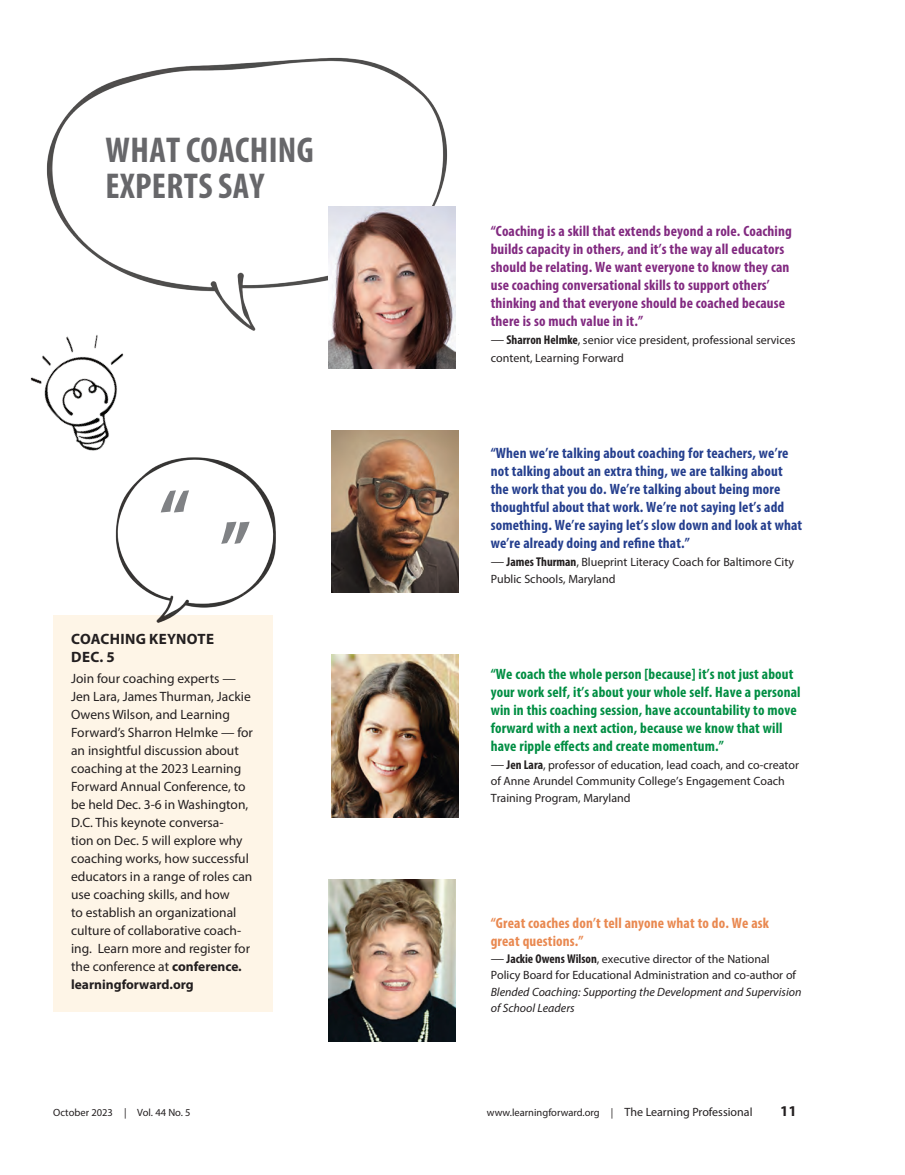
<style>
.page{position:relative;width:905px;height:1175px;background:#fff}
.page>*{position:absolute;margin:0;border:0;box-sizing:border-box;transform-origin:0 0}
.box{font:700 condensed 84.75px "Myriad Pro";color:#808285}
.subhead{font:700 condensed 36px/36px "Myriad Pro";letter-spacing:.01em;color:#67676a}
.box-2{font:700 condensed 15px/18px "Myriad Pro";letter-spacing:.01em;color:#253f8e}
.box-3{font:700 condensed 15px/18px "Myriad Pro";letter-spacing:.01em;color:#822a81}
.box-4{font:700 condensed 15px/18px "Myriad Pro";letter-spacing:.01em;color:#008e43}
.box-5{font:700 condensed 15px/18px "Myriad Pro";letter-spacing:.01em;color:#e98951}
.t1{font:700 15px "Myriad Pro";letter-spacing:.02em;color:#231f20}
.t2{font:13.5px/18px "Myriad Pro";color:#231f20}
.box-6{font:12px/16.5px "Myriad Pro";color:#231f20}
.t3{font:10.5px "Myriad Pro";color:#231f20}
.s1{font-weight:700}
.s2{font-stretch:condensed;font-size:13.5px}
.s3{font-weight:700;font-stretch:condensed;font-size:12.75px}
.s4{font-style:italic}
.s5{font-size:12px}
</style>
<div class="page">
<div style="left:53px;top:615px;width:219px;height:396px;background:#fef5e7"></div>
<img style="left:46px;top:57px;width:410px;height:275px">
<img style="left:329px;top:206px;width:126px;height:162px">
<img style="left:332px;top:431px;width:126px;height:162px">
<img style="left:329px;top:879px;width:126px;height:162px">
<img style="left:332px;top:655px;width:126px;height:162px">
<img style="left:30px;top:300px;width:153px;height:151px">
<img style="left:113px;top:433px;width:163px;height:199px">
<p class="subhead" style="left:106px;top:131px;width:210px">WHAT COACHING<br>EXPERTS SAY</p>
<p class="box" style="left:160px;top:467px;width:30px">“</p>
<p class="box" style="left:221px;top:498px;width:30px">”</p>
<p class="t1" style="left:71px;top:629px;width:144px">COACHING KEYNOTE</p>
<p class="t1" style="left:71px;top:647px;width:45px">DEC. 5</p>
<p class="t2" style="left:71px;top:669px;width:183px">Join four coaching experts —<br>Jen Lara, James Thurman, Jackie<br>Owens Wilson, and Learning<br>Forward’s Sharron Helmke — for an insightful discussion about coaching at the 2023 Learning<br>Forward Annual Conference, to be held Dec. 3-6 in Washington,<br>D.C. This keynote conversa-<br>tion on Dec. 5 will explore why coaching works, how successful educators in a range of roles can use coaching skills, and how<br>to establish an organizational culture of collaborative coach&shy;ing. Learn more and register for the conference at <span class="s1">conference. learningforward.org</span></p>
<p class="box-3" style="left:490px;top:222px;width:302px">“Coaching is a skill that extends beyond a role. Coaching builds capacity in others, and it’s the way all educators should be relating. We want everyone to know they can use coaching conversational skills to support others’ thinking and that everyone should be coached because there is so much value in it.”</p>
<p class="box-6" style="left:490px;top:331px;width:306px;line-height:18px"><span class="s2">—</span> <span class="s3">Sharron Helmke</span><span class="s2">,</span> senior vice president, professional services content, Learning Forward</p>
<p class="box-2" style="left:490px;top:444px;width:313px">“When we’re talking about coaching for teachers, we’re not talking about an extra thing, we are talking about the work that you do. We’re talking about being more thoughtful about that work. We’re not saying let’s add something. We’re saying let’s slow down and look at what we’re already doing and refine that.”</p>
<p class="box-6" style="left:490px;top:553px;width:305px"><span class="s2">—</span> <span class="s3">James Thurman</span><span class="s2">,</span> Blueprint Literacy Coach for Baltimore City<br>Public Schools, Maryland</p>
<p class="box-4" style="left:490px;top:664px;width:311px">“We coach the whole person [because] it’s not just about your work self, it’s about your whole self. Have a personal win in this coaching session, have accountability to move forward with a next action, because we know that will have ripple effects and create momentum.”</p>
<p class="box-6" style="left:490px;top:756px;width:310px"><span class="s2">—</span> <span class="s3">Jen Lara</span><span class="s2">,</span> professor of education, lead coach, and co-creator of Anne Arundel Community College’s Engagement Coach<br>Training Program, Maryland</p>
<p class="box-5" style="left:490px;top:914px;width:280px">“Great coaches don’t tell anyone what to do. We ask great questions.”</p>
<p class="box-6" style="left:490px;top:950px;width:312px"><span class="s2">—</span> <span class="s3">Jackie Owens Wilson</span><span class="s2">,</span> executive director of the National Policy Board for Educational Administration and co-author of <span class="s4">Blended Coaching: Supporting the Development and Supervision of School Leaders</span></p>
<p class="t3" style="left:53px;top:1106px;width:139px">October 2023 | Vol. 44 No. 5</p>
<p class="t3" style="left:487px;top:1106px;width:267px">www.learningforward.org | <span class="s5">The Learning Professional</span></p>
<p class="t1" style="left:780px;top:1101px;width:18px">11</p>
</div>
